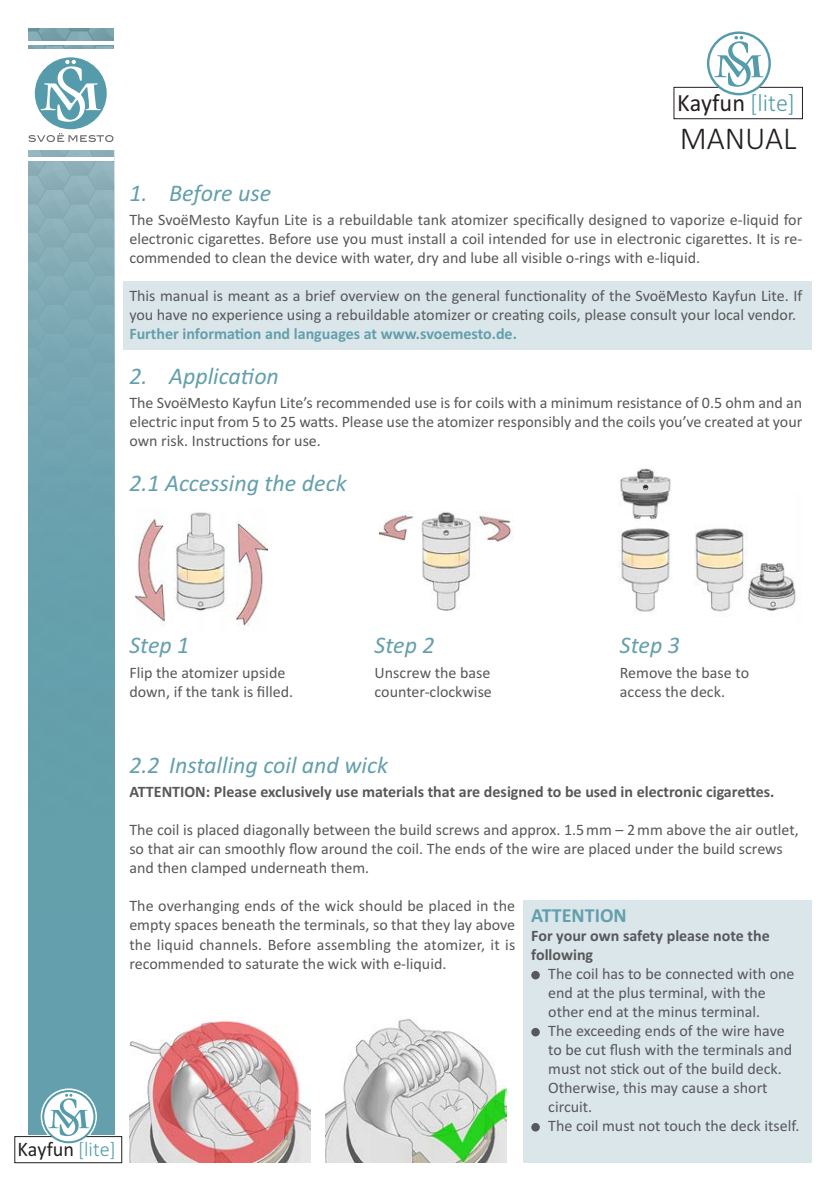
<style>
.page{position:relative;width:840px;height:1191px;background:#fff}
.page>*{position:absolute;margin:0;border:0;box-sizing:border-box;transform-origin:0 0}
.t1{font:300 32px "Calibri";color:#231f20}
.t2{font:25px "Calibri";color:#231f20}
.t3{font:italic 24px "Calibri";color:#639fac}
.t4{font:20.8px "Calibri";color:#231f20}
.t5{font:700 20px "Calibri";color:#639fac}
.t6{font:16px/19px "Calibri";color:#57585a}
.t7{font:700 16px/19px "Calibri";color:#57585a}
.t8{font:700 16px "Calibri";color:#639fac}
.s1{font-weight:300;color:#559bab}
</style>
<div class="page">
<div style="left:673px;top:87px;width:129px;height:32px;background:#fff;border:1px solid #231f20"></div>
<svg style="left:707px;top:33px;width:62px;height:61px"></svg>
<div style="left:706px;top:31px;width:64px;height:64px;border:2px solid #559bab;border-radius:50%"></div>
<svg style="left:713px;top:36px;width:50px;height:51px"></svg>
<svg style="left:28px;top:28px;width:86px;height:1116px;background:#79aab5"></svg>
<div style="left:123px;top:281px;width:688px;height:69px;background:#dbe6ea"></div>
<div style="left:522px;top:900px;width:289px;height:262px;background:#dbe6ea"></div>
<img style="left:136px;top:512px;width:132px;height:114px">
<img style="left:379px;top:511px;width:134px;height:100px">
<img style="left:618px;top:468px;width:54px;height:144px">
<img style="left:694px;top:528px;width:102px;height:84px">
<div style="left:531px;top:971px;width:8px;height:8px;background:#57585a;border-radius:50%"></div>
<div style="left:531px;top:1028px;width:8px;height:8px;background:#57585a;border-radius:50%"></div>
<div style="left:531px;top:1123px;width:8px;height:8px;background:#57585a;border-radius:50%"></div>
<img style="left:129px;top:1020px;width:181px;height:142px">
<img style="left:325px;top:1018px;width:181px;height:144px">
<p class="t2" style="left:676px;top:88px;width:119px">Kayfun <span class="s1">[lite]</span></p>
<p class="t1" style="left:679px;top:120px;width:118px">MANUAL</p>
<p class="t3" style="left:129px;top:184px;width:143px">1. Before use</p>
<p class="t6" style="left:129px;top:212px;width:674px;text-align:justify">The SvoëMesto Kayfun Lite is a rebuildable tank atomizer specifically designed to vaporize e‐liquid for electronic cigarettes. Before use you must install a coil intended for use in electronic cigarettes. It is re‐ commended to clean the device with water, dry and lube all visible o‐rings with e‐liquid.</p>
<p class="t6" style="left:129px;top:288px;width:674px">This manual is meant as a brief overview on the general functionality of the SvoëMesto Kayfun Lite. If you have no experience using a rebuildable atomizer or creating coils, please consult your local vendor.</p>
<p class="t8" style="left:129px;top:328px;width:389px">Further information and languages at www.svoemesto.de.</p>
<p class="t3" style="left:129px;top:367px;width:151px">2. Application</p>
<p class="t6" style="left:129px;top:395px;width:674px;text-align:justify">The SvoëMesto Kayfun Lite’s recommended use is for coils with a minimum resistance of 0.5 ohm and an electric input from 5 to 25 watts. Please use the atomizer responsibly and the coils you’ve created at your own risk. Instructions for use.</p>
<p class="t3" style="left:129px;top:474px;width:219px">2.1 Accessing the deck</p>
<p class="t3" style="left:129px;top:637px;width:62px">Step 1</p>
<p class="t6" style="left:129px;top:664px;width:165px">Flip the atomizer upside down, if the tank is filled.</p>
<p class="t3" style="left:374px;top:637px;width:62px">Step 2</p>
<p class="t6" style="left:374px;top:664px;width:119px">Unscrew the base counter‐clockwise</p>
<p class="t3" style="left:619px;top:637px;width:62px">Step 3</p>
<p class="t6" style="left:619px;top:664px;width:131px">Remove the base to access the deck.</p>
<p class="t4" style="left:17px;top:1137px;width:100px">Kayfun <span class="s1">[lite]</span></p>
<p class="t3" style="left:129px;top:756px;width:260px">2.2 Installing coil and wick</p>
<p class="t7" style="left:129px;top:784px;width:646px">ATTENTION: Please exclusively use materials that are designed to be used in electronic cigarettes.</p>
<p class="t6" style="left:129px;top:822px;width:670px">The coil is placed diagonally between the build screws and approx. 1.5 mm – 2 mm above the air outlet, so that air can smoothly flow around the coil. The ends of the wire are placed under the build screws and then clamped underneath them.</p>
<p class="t6" style="left:129px;top:898px;width:387px;text-align:justify">The overhanging ends of the wick should be placed in the empty spaces beneath the terminals, so that they lay above the liquid channels. Before assembling the atomizer, it is recommended to saturate the wick with e‐liquid.</p>
<p class="t5" style="left:531px;top:909px;width:97px">ATTENTION</p>
<p class="t7" style="left:531px;top:928px;width:240px">For your own safety please note the following</p>
<p class="t6" style="left:548px;top:966px;width:248px">The coil has to be connected with one end at the plus terminal, with the other end at the minus terminal.</p>
<p class="t6" style="left:548px;top:1023px;width:245px">The exceeding ends of the wire have to be cut flush with the terminals and must not stick out of the build deck.<br>Otherwise, this may cause a short circuit.</p>
<p class="t6" style="left:548px;top:1117px;width:252px">The coil must not touch the deck itself.</p>
</div>
